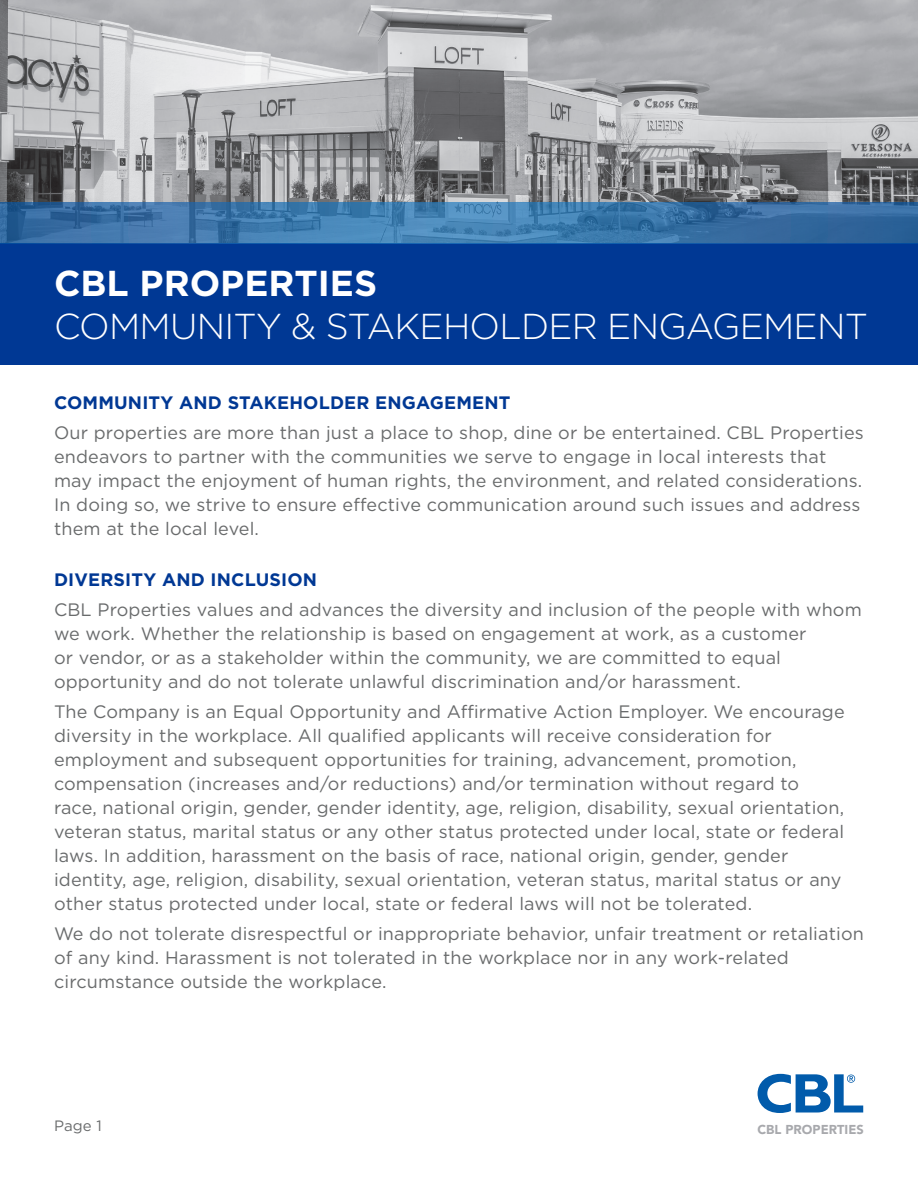
<style>
.page{position:relative;width:918px;height:1188px;background:#fff}
.page>*{position:absolute;margin:0;border:0;box-sizing:border-box;transform-origin:0 0}
.t1{font:300 36px "Gotham";letter-spacing:-.02em;color:#fff}
.t2{font:700 36px "Gotham";color:#fff}
.t3{font:18px/24px "Gotham";letter-spacing:.01em;color:#696b6c}
.t4{font:700 18px "Gotham";letter-spacing:.01em;color:#003894}
.t5{font:15px "Gotham";color:#696b6c}
.t6{font:900 12.75px "Avenir";letter-spacing:.005em;color:#a8a9ad}
</style>
<div class="page">
<svg style="left:758px;top:1074px;width:105px;height:39px"></svg>
<img style="left:0;top:0;width:918px;height:203px">
<div style="left:0;top:243px;width:918px;height:122px;background:#003894"></div>
<svg style="left:0;top:203px;width:918px;height:40px;background:#3c75a9"></svg>
<h1 class="t2" style="left:54px;top:260px;width:325px">CBL PROPERTIES</h1>
<h1 class="t1" style="left:54px;top:304px;width:816px">COMMUNITY &amp; STAKEHOLDER ENGAGEMENT</h1>
<p class="t4" style="left:54px;top:391px;width:458px">COMMUNITY AND STAKEHOLDER ENGAGEMENT</p>
<p class="t3" style="left:54px;top:421px;width:811px">Our properties are more than just a place to shop, dine or be entertained. CBL Properties endeavors to partner with the communities we serve to engage in local interests that may impact the enjoyment of human rights, the environment, and related considerations.<br>In doing so, we strive to ensure effective communication around such issues and address them at the local level.</p>
<p class="t4" style="left:54px;top:568px;width:265px">DIVERSITY AND INCLUSION</p>
<p class="t3" style="left:54px;top:598px;width:809px">CBL Properties values and advances the diversity and inclusion of the people with whom we work. Whether the relationship is based on engagement at work, as a customer<br>or vendor, or as a stakeholder within the community, we are committed to equal opportunity and do not tolerate unlawful discrimination and/or harassment.</p>
<p class="t3" style="left:54px;top:700px;width:792px">The Company is an Equal Opportunity and Affirmative Action Employer. We encourage diversity in the workplace. All qualified applicants will receive consideration for employment and subsequent opportunities for training, advancement, promotion, compensation (increases and/or reductions) and/or termination without regard to race, national origin, gender, gender identity, age, religion, disability, sexual orientation, veteran status, marital status or any other status protected under local, state or federal laws. In addition, harassment on the basis of race, national origin, gender, gender identity, age, religion, disability, sexual orientation, veteran status, marital status or any other status protected under local, state or federal laws will not be tolerated.</p>
<p class="t3" style="left:54px;top:922px;width:812px">We do not tolerate disrespectful or inappropriate behavior, unfair treatment or retaliation of any kind. Harassment is not tolerated in the workplace nor in any work-related circumstance outside the workplace.</p>
<p class="t5" style="left:54px;top:1116px;width:50px">Page 1</p>
<p class="t6" style="left:757px;top:1119px;width:108px">CBL PROPERTIES</p>
</div>
